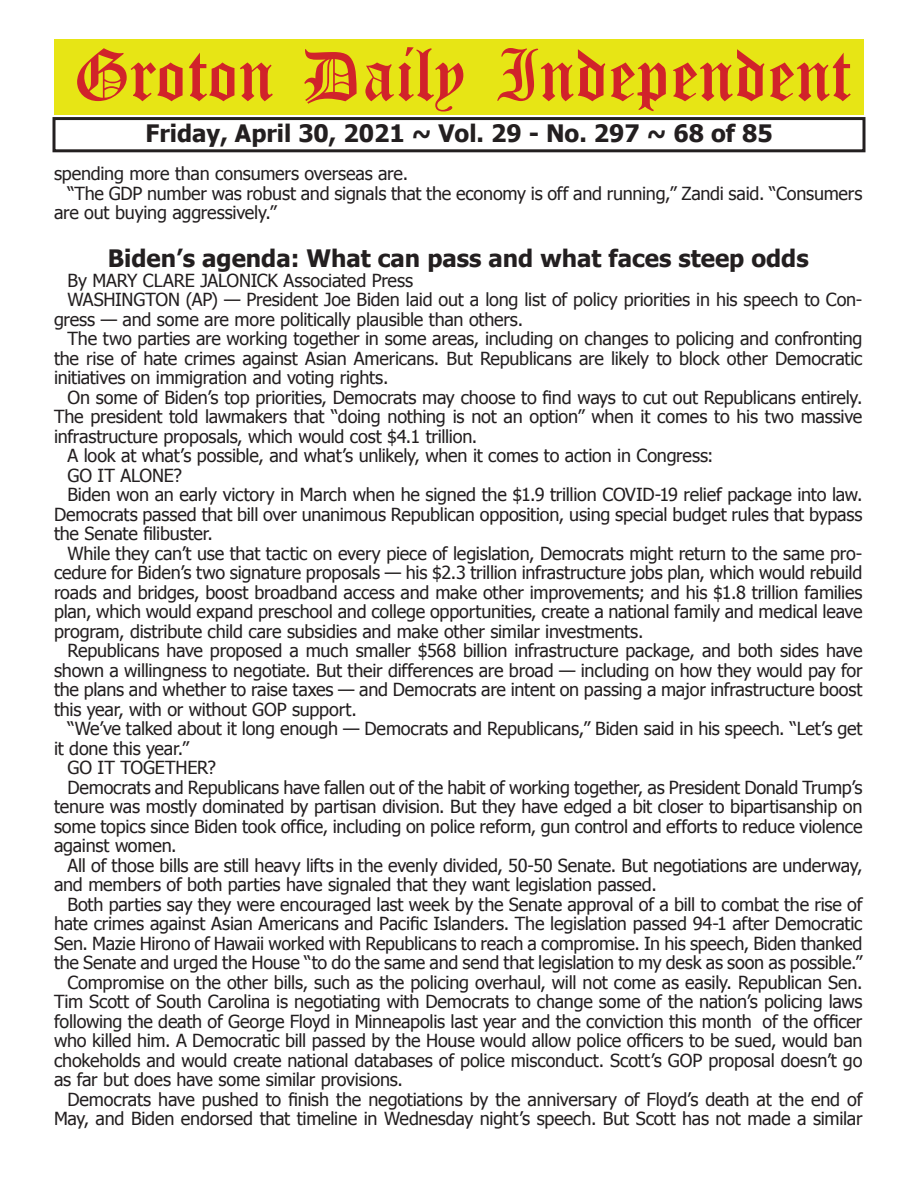
<style>
.page{position:relative;width:918px;height:1188px;background:#fff}
.page>*{position:absolute;margin:0;border:0;box-sizing:border-box;transform-origin:0 0}
.t1{font:54px "Old English Five";color:#d1232a}
.t2{font:700 24px "Tahoma";color:#231f20}
.t3{font:18px "Tahoma";letter-spacing:-.01em;color:#231f20}
</style>
<div class="page">
<div style="left:52px;top:117px;width:814px;height:35px;border:3px solid #231f20"></div>
<div style="left:54px;top:40px;width:810px;height:75px;background:#e7e515"></div>
<h1 class="t1" style="left:73px;top:50px;width:779px">Groton Daily Independent</h1>
<h2 class="t2" style="left:145px;top:116px;width:629px">Friday, April 30, 2021 ~ Vol. 29 - No. 297 ~ 68 of 85</h2>
<p class="t3" style="left:54px;top:161px;width:356px">spending more than consumers overseas are.</p>
<p class="t3" style="left:68px;top:181px;width:796px">“The GDP number was robust and signals that the economy is off and running,” Zandi said. “Consumers</p>
<p class="t3" style="left:54px;top:200px;width:224px">are out buying aggressively.”</p>
<h2 class="t2" style="left:108px;top:242px;width:702px">Biden’s agenda: What can pass and what faces steep odds</h2>
<p class="t3" style="left:68px;top:268px;width:347px">By MARY CLARE JALONICK Associated Press</p>
<p class="t3" style="left:68px;top:288px;width:796px">WASHINGTON (AP) — President Joe Biden laid out a long list of policy priorities in his speech to Con-</p>
<p class="t3" style="left:54px;top:307px;width:471px">gress — and some are more politically plausible than others.</p>
<p class="t3" style="left:68px;top:327px;width:797px">The two parties are working together in some areas, including on changes to policing and confronting</p>
<p class="t3" style="left:54px;top:346px;width:810px">the rise of hate crimes against Asian Americans. But Republicans are likely to block other Democratic</p>
<p class="t3" style="left:54px;top:366px;width:336px">initiatives on immigration and voting rights.</p>
<p class="t3" style="left:68px;top:385px;width:796px">On some of Biden’s top priorities, Democrats may choose to find ways to cut out Republicans entirely.</p>
<p class="t3" style="left:54px;top:405px;width:810px">The president told lawmakers that “doing nothing is not an option” when it comes to his two massive</p>
<p class="t3" style="left:54px;top:424px;width:425px">infrastructure proposals, which would cost $4.1 trillion.</p>
<p class="t3" style="left:68px;top:444px;width:648px">A look at what’s possible, and what’s unlikely, when it comes to action in Congress:</p>
<p class="t3" style="left:68px;top:463px;width:116px">GO IT ALONE?</p>
<p class="t3" style="left:68px;top:483px;width:797px">Biden won an early victory in March when he signed the $1.9 trillion COVID-19 relief package into law.</p>
<p class="t3" style="left:54px;top:502px;width:810px">Democrats passed that bill over unanimous Republican opposition, using special budget rules that bypass</p>
<p class="t3" style="left:54px;top:522px;width:161px">the Senate filibuster.</p>
<p class="t3" style="left:68px;top:541px;width:796px">While they can’t use that tactic on every piece of legislation, Democrats might return to the same pro-</p>
<p class="t3" style="left:54px;top:561px;width:810px">cedure for Biden’s two signature proposals — his $2.3 trillion infrastructure jobs plan, which would rebuild</p>
<p class="t3" style="left:54px;top:580px;width:810px">roads and bridges, boost broadband access and make other improvements; and his $1.8 trillion families</p>
<p class="t3" style="left:54px;top:600px;width:810px">plan, which would expand preschool and college opportunities, create a national family and medical leave</p>
<p class="t3" style="left:54px;top:619px;width:591px">program, distribute child care subsidies and make other similar investments.</p>
<p class="t3" style="left:68px;top:639px;width:797px">Republicans have proposed a much smaller $568 billion infrastructure package, and both sides have</p>
<p class="t3" style="left:54px;top:658px;width:810px">shown a willingness to negotiate. But their differences are broad — including on how they would pay for</p>
<p class="t3" style="left:54px;top:678px;width:810px">the plans and whether to raise taxes — and Democrats are intent on passing a major infrastructure boost</p>
<p class="t3" style="left:54px;top:697px;width:304px">this year, with or without GOP support.</p>
<p class="t3" style="left:68px;top:717px;width:796px">“We’ve talked about it long enough — Democrats and Republicans,” Biden said in his speech. “Let’s get</p>
<p class="t3" style="left:54px;top:736px;width:137px">it done this year.”</p>
<p class="t3" style="left:68px;top:756px;width:150px">GO IT TOGETHER?</p>
<p class="t3" style="left:68px;top:775px;width:797px">Democrats and Republicans have fallen out of the habit of working together, as President Donald Trump’s</p>
<p class="t3" style="left:54px;top:795px;width:810px">tenure was mostly dominated by partisan division. But they have edged a bit closer to bipartisanship on</p>
<p class="t3" style="left:54px;top:814px;width:810px">some topics since Biden took office, including on police reform, gun control and efforts to reduce violence</p>
<p class="t3" style="left:54px;top:834px;width:124px">against women.</p>
<p class="t3" style="left:68px;top:853px;width:796px">All of those bills are still heavy lifts in the evenly divided, 50-50 Senate. But negotiations are underway,</p>
<p class="t3" style="left:54px;top:873px;width:604px">and members of both parties have signaled that they want legislation passed.</p>
<p class="t3" style="left:68px;top:892px;width:797px">Both parties say they were encouraged last week by the Senate approval of a bill to combat the rise of</p>
<p class="t3" style="left:54px;top:912px;width:810px">hate crimes against Asian Americans and Pacific Islanders. The legislation passed 94-1 after Democratic</p>
<p class="t3" style="left:54px;top:931px;width:810px">Sen. Mazie Hirono of Hawaii worked with Republicans to reach a compromise. In his speech, Biden thanked</p>
<p class="t3" style="left:54px;top:951px;width:810px">the Senate and urged the House “to do the same and send that legislation to my desk as soon as possible.”</p>
<p class="t3" style="left:68px;top:970px;width:796px">Compromise on the other bills, such as the policing overhaul, will not come as easily. Republican Sen.</p>
<p class="t3" style="left:54px;top:990px;width:810px">Tim Scott of South Carolina is negotiating with Democrats to change some of the nation’s policing laws</p>
<p class="t3" style="left:54px;top:1009px;width:810px">following the death of George Floyd in Minneapolis last year and the conviction this month of the officer</p>
<p class="t3" style="left:54px;top:1029px;width:810px">who killed him. A Democratic bill passed by the House would allow police officers to be sued, would ban</p>
<p class="t3" style="left:54px;top:1048px;width:810px">chokeholds and would create national databases of police misconduct. Scott’s GOP proposal doesn’t go</p>
<p class="t3" style="left:54px;top:1068px;width:351px">as far but does have some similar provisions.</p>
<p class="t3" style="left:68px;top:1087px;width:796px">Democrats have pushed to finish the negotiations by the anniversary of Floyd’s death at the end of</p>
<p class="t3" style="left:54px;top:1107px;width:810px">May, and Biden endorsed that timeline in Wednesday night’s speech. But Scott has not made a similar</p>
</div>
